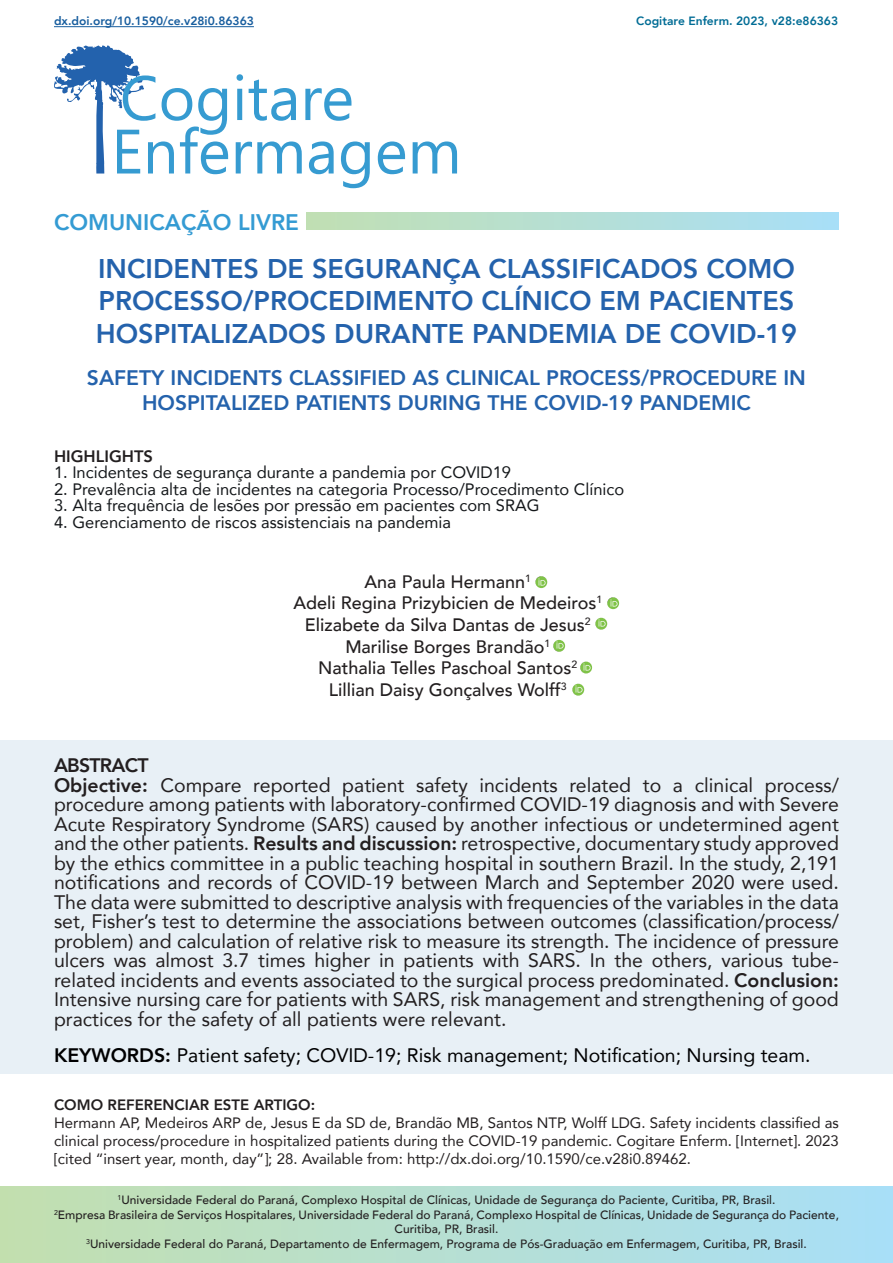
<style>
.page{position:relative;width:893px;height:1263px;background:#fff}
.page>*{position:absolute;margin:0;border:0;box-sizing:border-box;transform-origin:0 0}
.t1{font:800 27px/32.4px "Avenir";color:#2462ac;text-align:justify}
.t2{font:800 22.5px "Avenir";color:#349bd3}
.t3{font:800 21px/25.2px "Avenir";color:#2462ac;text-align:center}
.t4{font:19.5px/19.5px "Avenir";color:#231f20;text-align:justify}
.t5{font:19.5px "Avenir";color:#000001}
.t6{font:800 19.5px "Avenir";letter-spacing:-.04em;color:#231f20}
.t7{font:500 18px "Avenir";color:#231f20}
.t8{font:16.5px "Avenir";color:#14171a}
.t9{font:800 16.5px "Avenir";color:#231f20}
.t10{font:15px/18px "Avenir";color:#231f20;text-align:justify}
.t11{font:800 15px "Avenir";color:#231f20}
.t12{font:500 12px/14.4px "Avenir";color:#231f20;text-align:center}
.t13{font:800 12px "Avenir";color:#175d9e}
.t14{font:800 12px "Avenir";color:#006c95}
.s1{font-weight:800}
</style>
<div class="page">
<svg style="left:236px;top:141px;width:66px;height:32px"></svg>
<svg style="left:309px;top:141px;width:25px;height:33px"></svg>
<svg style="left:341px;top:141px;width:29px;height:47px"></svg>
<svg style="left:378px;top:141px;width:27px;height:33px"></svg>
<svg style="left:413px;top:141px;width:44px;height:32px"></svg>
<svg style="left:54px;top:45px;width:174px;height:129px"></svg>
<svg style="left:237px;top:74px;width:6px;height:46px"></svg>
<svg style="left:249px;top:79px;width:47px;height:42px"></svg>
<svg style="left:305px;top:88px;width:46px;height:33px"></svg>
<div style="left:307px;top:213px;width:532px;height:16px;background:linear-gradient(to right,#c2dfb3,#a9dff7)"></div>
<hr style="left:54px;top:26px;width:200px;height:1px;background:#175d9e">
<div style="left:0;top:740px;width:893px;height:334px;background:#e8f0f6"></div>
<div style="left:0;top:1186px;width:893px;height:77px;background:linear-gradient(to right,#c3dfae,#a9dff7)"></div>
<svg style="left:535px;top:576px;width:12px;height:12px"></svg>
<svg style="left:607px;top:597px;width:12px;height:12px"></svg>
<svg style="left:553px;top:640px;width:12px;height:12px"></svg>
<svg style="left:595px;top:618px;width:12px;height:12px"></svg>
<svg style="left:580px;top:662px;width:12px;height:11px"></svg>
<svg style="left:572px;top:684px;width:12px;height:12px"></svg>
<p class="t13" style="left:54px;top:10px;width:201px">dx.doi.org/10.1590/ce.v28i0.86363</p>
<p class="t14" style="left:636px;top:10px;width:203px">Cogitare Enferm. 2023, v28:e86363</p>
<p class="t2" style="left:54px;top:201px;width:246px">COMUNICAÇÃO LIVRE</p>
<p class="t1" style="left:96px;top:250px;width:703px">INCIDENTES DE SEGURANÇA CLASSIFICADOS COMO PROCESSO/PROCEDIMENTO CLÍNICO EM PACIENTES HOSPITALIZADOS DURANTE PANDEMIA DE COVID-19</p>
<p class="t3" style="left:87px;top:364px;width:720px">SAFETY INCIDENTS CLASSIFIED AS CLINICAL PROCESS/PROCEDURE IN<br>HOSPITALIZED PATIENTS DURING THE COVID-19 PANDEMIC</p>
<p class="t9" style="left:54px;top:441px;width:101px">HIGHLIGHTS</p>
<p class="t8" style="left:54px;top:459px;width:459px">1. Incidentes de segurança durante a pandemia por COVID19</p>
<p class="t8" style="left:54px;top:476px;width:572px">2. Prevalência alta de incidentes na categoria Processo/Procedimento Clínico</p>
<p class="t8" style="left:54px;top:492px;width:487px">3. Alta frequência de lesões por pressão em pacientes com SRAG</p>
<p class="t8" style="left:54px;top:509px;width:399px">4. Gerenciamento de riscos assistenciais na pandemia</p>
<p class="t7" style="left:365px;top:566px;width:168px">Ana Paula Hermann<sup>1</sup></p>
<p class="t7" style="left:293px;top:588px;width:310px">Adeli Regina Prizybicien de Medeiros<sup>1</sup></p>
<p class="t7" style="left:305px;top:609px;width:287px">Elizabete da Silva Dantas de Jesus<sup>2</sup></p>
<p class="t7" style="left:345px;top:631px;width:206px">Marilise Borges Brandão<sup>1</sup></p>
<p class="t7" style="left:318px;top:652px;width:261px">Nathalia Telles Paschoal Santos<sup>2</sup></p>
<p class="t7" style="left:329px;top:674px;width:239px">Lillian Daisy Gonçalves Wolff<sup>3</sup></p>
<p class="t6" style="left:54px;top:748px;width:96px">ABSTRACT</p>
<p class="t4" style="left:54px;top:775px;width:787px"><span class="s1">Objective:</span> Compare reported patient safety incidents related to a clinical process/ procedure among patients with laboratory-confirmed COVID-19 diagnosis and with Severe Acute Respiratory Syndrome (SARS) caused by another infectious or undetermined agent and the other patients. <span class="s1">Results and discussion:</span> retrospective, documentary study approved by the ethics committee in a public teaching hospital in southern Brazil. In the study, 2,191 notifications and records of COVID-19 between March and September 2020 were used.<br>The data were submitted to descriptive analysis with frequencies of the variables in the data set, Fisher’s test to determine the associations between outcomes (classification/process/ problem) and calculation of relative risk to measure its strength. The incidence of pressure ulcers was almost 3.7 times higher in patients with SARS. In the others, various tube&shy;related incidents and events associated to the surgical process predominated. <span class="s1">Conclusion:<br></span>Intensive nursing care for patients with SARS, risk management and strengthening of good practices for the safety of all patients were relevant.</p>
<p class="t5" style="left:54px;top:1040px;width:758px"><span class="s1">KEYWORDS:</span> Patient safety; COVID-19; Risk management; Notification; Nursing team.</p>
<p class="t11" style="left:54px;top:1091px;width:263px">COMO REFERENCIAR ESTE ARTIGO:</p>
<p class="t10" style="left:54px;top:1113px;width:786px">Hermann AP, Medeiros ARP de, Jesus E da SD de, Brandão MB, Santos NTP, Wolff LDG. Safety incidents classified as clinical process/procedure in hospitalized patients during the COVID-19 pandemic. Cogitare Enferm. [Internet]. 2023 [cited “insert year, month, day”]; 28. Available from: http://dx.doi.org/10.1590/ce.v28i0.89462.</p>
<p class="t12" style="left:118px;top:1192px;width:659px"><sup>1</sup>Universidade Federal do Paraná, Complexo Hospital de Clínicas, Unidade de Segurança do Paciente, Curitiba, PR, Brasil.</p>
<p class="t12" style="left:54px;top:1207px;width:786px"><sup>2</sup>Empresa Brasileira de Serviços Hospitalares, Universidade Federal do Paraná, Complexo Hospital de Clínicas, Unidade de Segurança do Paciente,<br>Curitiba, PR, Brasil.</p>
<p class="t12" style="left:86px;top:1235px;width:722px"><sup>3</sup>Universidade Federal do Paraná, Departamento de Enfermagem, Programa de Pós-Graduação em Enfermagem, Curitiba, PR, Brasil.</p>
<p class="t12" style="left:210px;top:1237px;width:475px">Hermann AP, Medeiros ARP de, Jesus E da SD de, Brandão MB, Santos NTP, Wolff LDG</p>
</div>
